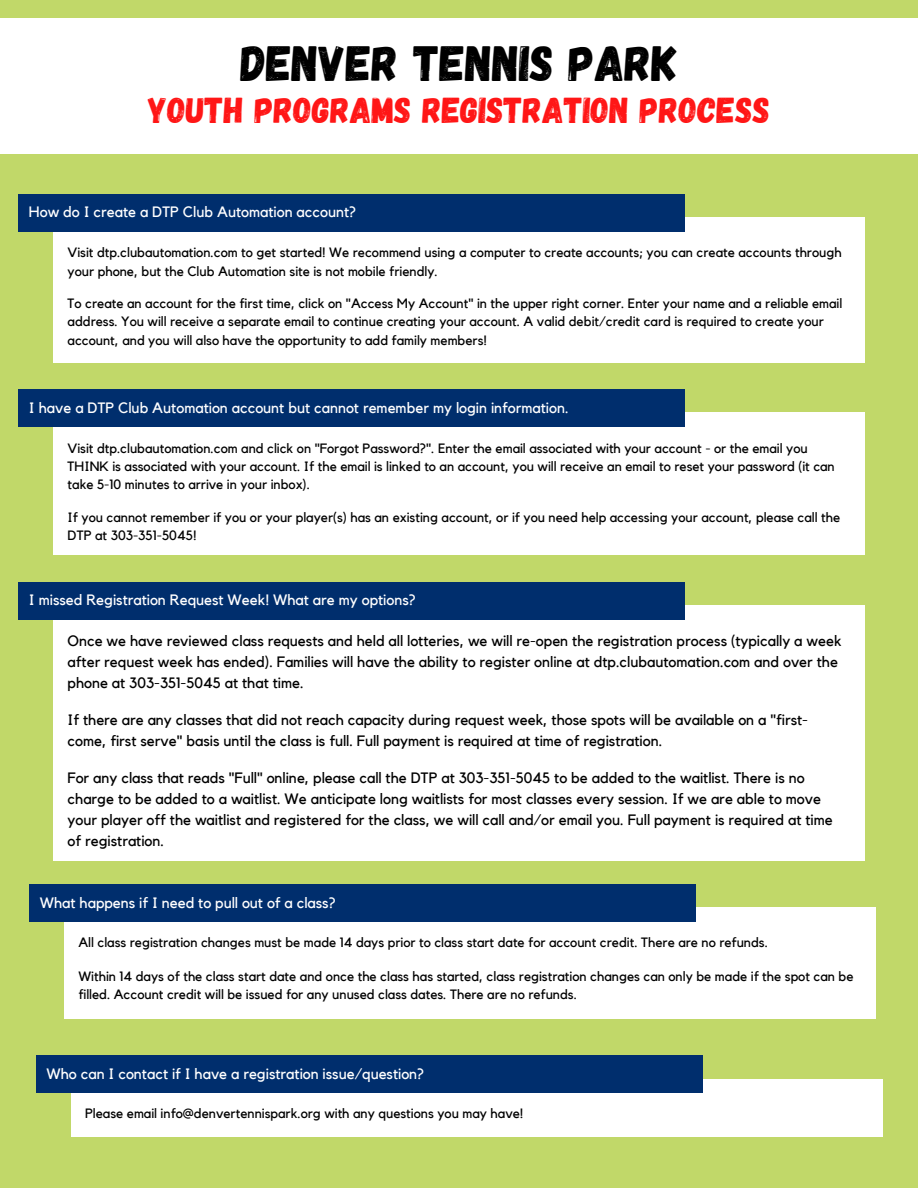
<style>
.page{position:relative;width:918px;height:1188px;background:#c1d869}
.page>*{position:absolute;margin:0;border:0;box-sizing:border-box;transform-origin:0 0}
.t1{font:49.5px "Gagalin";color:#000}
.t2{font:36px "Gagalin";color:#ff1616}
.t3{font:15px/21px "Kollektif";color:#000}
.t4{font:15px "Kollektif";color:#fff}
.t5{font:13.5px/18.5px "Kollektif";color:#000}
</style>
<div class="page">
<div style="left:0;top:19px;width:918px;height:135px;background:#fff"></div>
<div style="left:53px;top:217px;width:812px;height:146px;background:#fff"></div>
<div style="left:18px;top:194px;width:667px;height:38px;background:#002e6d"></div>
<div style="left:53px;top:413px;width:812px;height:142px;background:#fff"></div>
<div style="left:18px;top:390px;width:667px;height:37px;background:#002e6d"></div>
<div style="left:53px;top:605px;width:812px;height:256px;background:#fff"></div>
<div style="left:18px;top:582px;width:667px;height:37px;background:#002e6d"></div>
<div style="left:64px;top:908px;width:812px;height:111px;background:#fff"></div>
<div style="left:29px;top:884px;width:667px;height:38px;background:#002e6d"></div>
<div style="left:71px;top:1079px;width:811px;height:58px;background:#fff"></div>
<div style="left:36px;top:1056px;width:666px;height:37px;background:#002e6d"></div>
<p class="t1" style="left:241px;top:32px;width:438px">DENVER TENNIS PARK</p>
<p class="t2" style="left:148px;top:87px;width:623px">YOUTH PROGRAMS REGISTRATION PROCESS</p>
<p class="t4" style="left:29px;top:205px;width:329px">How do I create a DTP Club Automation account?</p>
<p class="t5" style="left:68px;top:244px;width:776px">Visit dtp.clubautomation.com to get started! We recommend using a computer to create accounts; you can create accounts through your phone, but the Club Automation site is not mobile friendly.</p>
<p class="t5" style="left:68px;top:295px;width:776px">To create an account for the first time, click on "Access My Account" in the upper right corner. Enter your name and a reliable email address. You will receive a separate email to continue creating your account. A valid debit/credit card is required to create your account, and you will also have the opportunity to add family members!</p>
<p class="t4" style="left:29px;top:401px;width:541px">I have a DTP Club Automation account but cannot remember my login information.</p>
<p class="t5" style="left:68px;top:439px;width:769px">Visit dtp.clubautomation.com and click on "Forgot Password?". Enter the email associated with your account - or the email you<br>THINK is associated with your account. If the email is linked to an account, you will receive an email to reset your password (it can take 5-10 minutes to arrive in your inbox).</p>
<p class="t5" style="left:68px;top:508px;width:774px">If you cannot remember if you or your player(s) has an existing account, or if you need help accessing your account, please call the<br>DTP at 303-351-5045!</p>
<p class="t4" style="left:29px;top:593px;width:388px">I missed Registration Request Week! What are my options?</p>
<p class="t3" style="left:68px;top:631px;width:775px">Once we have reviewed class requests and held all lotteries, we will re-open the registration process (typically a week after request week has ended). Families will have the ability to register online at dtp.clubautomation.com and over the phone at 303-351-5045 at that time.</p>
<p class="t3" style="left:68px;top:710px;width:742px">If there are any classes that did not reach capacity during request week, those spots will be available on a "first&shy;come, first serve" basis until the class is full. Full payment is required at time of registration.</p>
<p class="t3" style="left:68px;top:768px;width:767px">For any class that reads "Full" online, please call the DTP at 303-351-5045 to be added to the waitlist. There is no charge to be added to a waitlist. We anticipate long waitlists for most classes every session. If we are able to move your player off the waitlist and registered for the class, we will call and/or email you. Full payment is required at time of registration.</p>
<p class="t4" style="left:40px;top:895px;width:297px">What happens if I need to pull out of a class?</p>
<p class="t5" style="left:78px;top:934px;width:691px">All class registration changes must be made 14 days prior to class start date for account credit. There are no refunds.</p>
<p class="t5" style="left:78px;top:968px;width:777px;line-height:18px">Within 14 days of the class start date and once the class has started, class registration changes can only be made if the spot can be filled. Account credit will be issued for any unused class dates. There are no refunds.</p>
<p class="t4" style="left:46px;top:1067px;width:379px">Who can I contact if I have a registration issue/question?</p>
<p class="t5" style="left:85px;top:1105px;width:440px">Please email info@denvertennispark.org with any questions you may have!</p>
</div>
